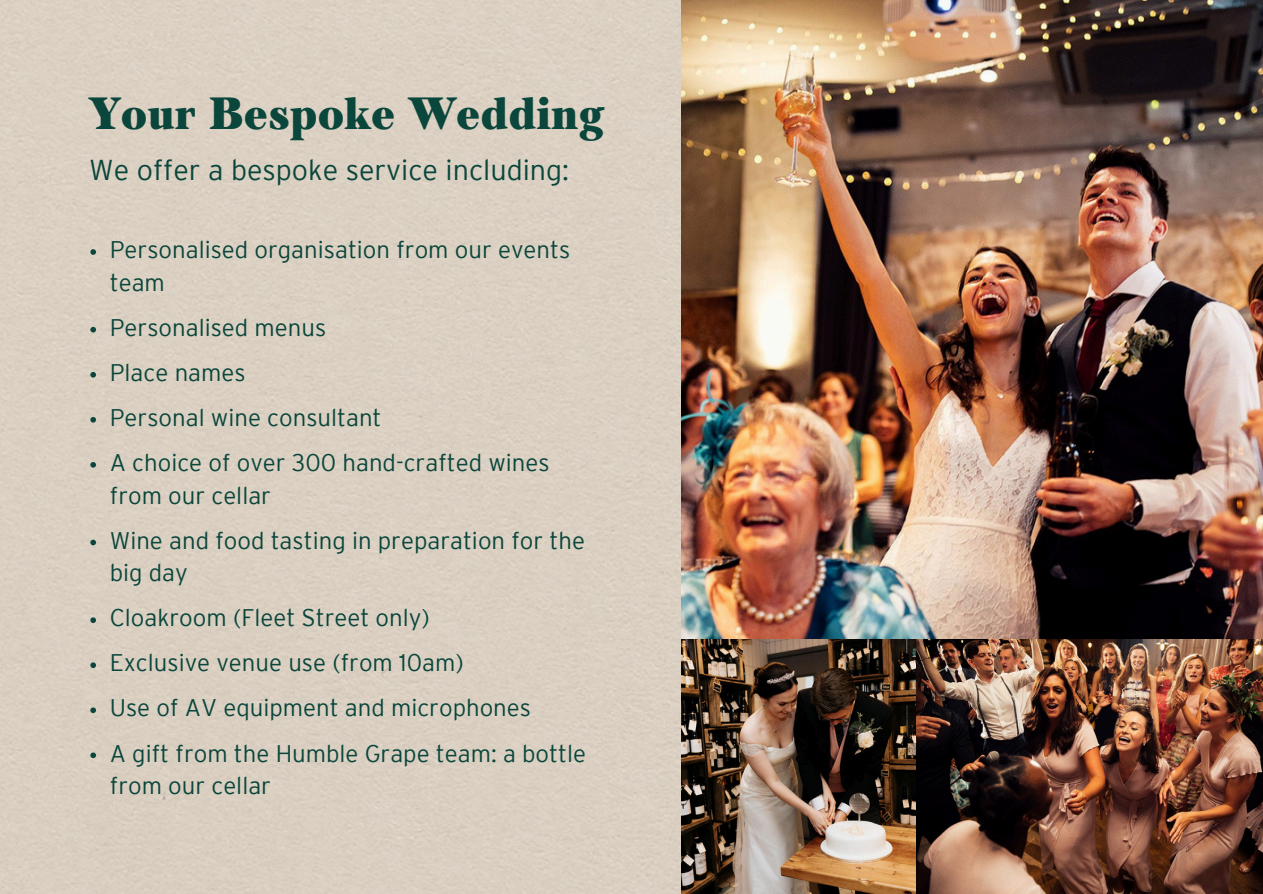
<style>
.page{position:relative;width:1263px;height:894px;background:#fff}
.page>*{position:absolute;margin:0;border:0;box-sizing:border-box;transform-origin:0 0}
.t1{font:900 45px "TT Barrels";color:#0a463b}
.t2{font:300 28.65px "Interstate";color:#0a463b}
.t3{font:300 24px/32.7px "Interstate";color:#0a463b}
</style>
<div class="page">
<div style="left:0;top:0;width:681px;height:893px;background:#dad0c2"></div>
<img style="left:681px;top:0;width:582px;height:893px">
<svg style="left:90px;top:249px;width:6px;height:6px"></svg>
<svg style="left:90px;top:327px;width:6px;height:5px"></svg>
<svg style="left:90px;top:372px;width:6px;height:5px"></svg>
<svg style="left:90px;top:417px;width:6px;height:5px"></svg>
<svg style="left:90px;top:462px;width:6px;height:5px"></svg>
<svg style="left:90px;top:539px;width:6px;height:6px"></svg>
<svg style="left:90px;top:617px;width:6px;height:5px"></svg>
<svg style="left:90px;top:662px;width:6px;height:5px"></svg>
<svg style="left:90px;top:707px;width:6px;height:5px"></svg>
<svg style="left:90px;top:752px;width:6px;height:5px"></svg>
<p class="t1" style="left:89px;top:88px;width:515px">Your Bespoke Wedding</p>
<p class="t2" style="left:89px;top:159px;width:481px">We offer a bespoke service including:</p>
<p class="t3" style="left:110px;top:235px;width:462px">Personalised organisation from our events team</p>
<p class="t3" style="left:110px;top:313px;width:218px">Personalised menus</p>
<p class="t3" style="left:110px;top:358px;width:137px">Place names</p>
<p class="t3" style="left:110px;top:403px;width:273px">Personal wine consultant</p>
<p class="t3" style="left:110px;top:448px;width:441px">A choice of over 300 hand-crafted wines from our cellar</p>
<p class="t3" style="left:110px;top:525px;width:477px">Wine and food tasting in preparation for the big day</p>
<p class="t3" style="left:110px;top:603px;width:322px">Cloakroom (Fleet Street only)</p>
<p class="t3" style="left:110px;top:648px;width:355px">Exclusive venue use (from 10am)</p>
<p class="t3" style="left:110px;top:693px;width:423px">Use of AV equipment and microphones</p>
<p class="t3" style="left:110px;top:738px;width:478px">A gift from the Humble Grape team: a bottle from our cellar</p>
</div>
